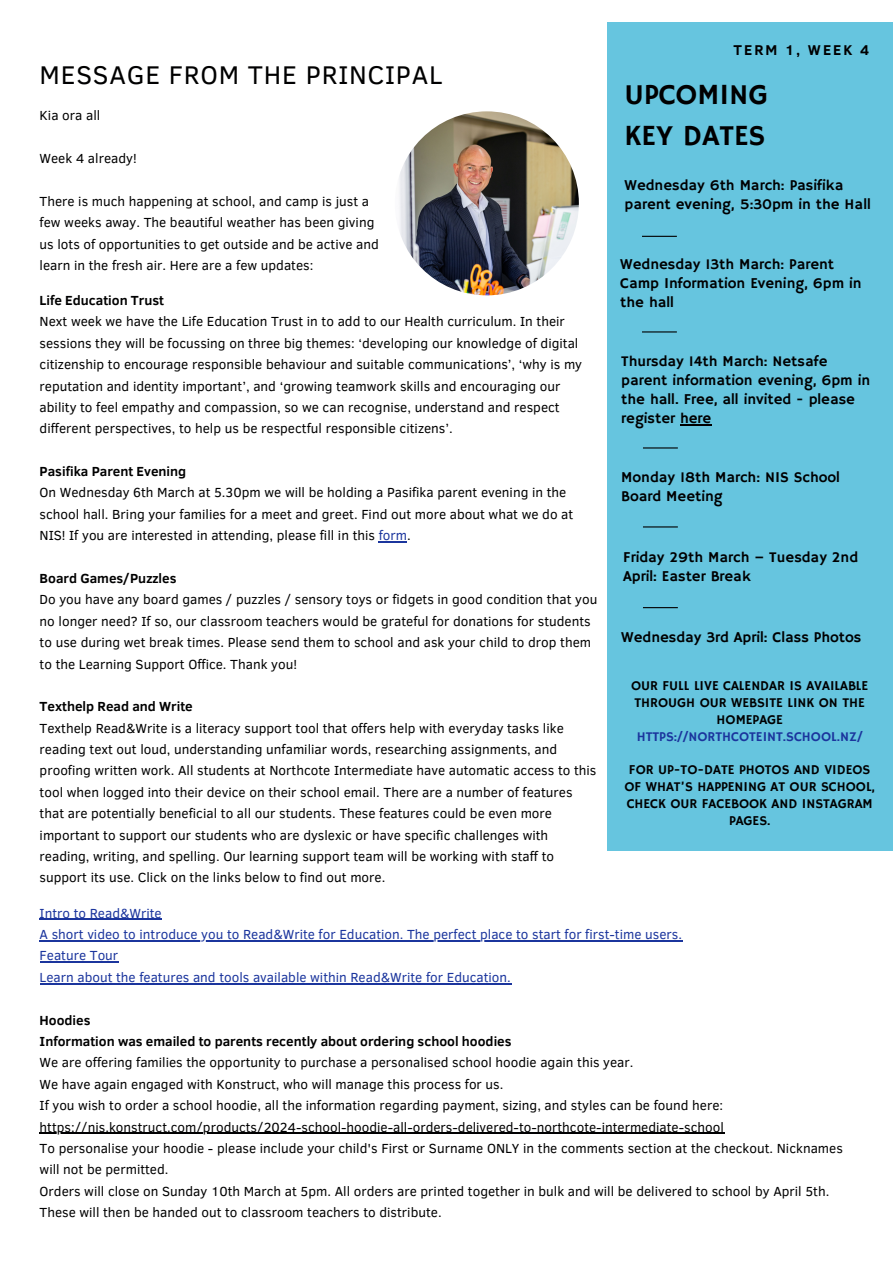
<style>
.page{position:relative;width:893px;height:1264px;background:#fff}
.page>*{position:absolute;margin:0;border:0;box-sizing:border-box;transform-origin:0 0}
.t1{font:29.1px/40.5px "Hammersmith One";color:#000001}
.t2{font:26.25px "Clear Sans";letter-spacing:.03em;color:#000001}
.t3{font:15px/19.2px "Hammersmith One";color:#000001}
.t4{font:700 14.55px "Clear Sans";letter-spacing:.14em;color:#000001}
.t5{font:13.5px/21.3px "Clear Sans";color:#000001}
.t6{font:13.5px/16.8px "Hammersmith One";color:#000001;text-align:center}
.t7{font:13.5px "Clear Sans";color:#1b359d}
.t8{font:700 13.5px "Clear Sans";color:#000001}
.s1{color:#1b359d}
</style>
<div class="page">
<div style="left:607px;top:23px;width:285px;height:828px;background:#66c5df"></div>
<img style="left:395px;top:111px;width:184px;height:184px;border-radius:50%">
<svg style="left:378px;top:541px;width:29px;height:1px"></svg>
<hr style="left:680px;top:424px;width:31px;height:1px;background:#000001">
<hr style="left:642px;top:236px;width:34px;height:1px;background:#000001">
<hr style="left:40px;top:918px;width:122px;height:1px;background:#1b359d">
<hr style="left:40px;top:940px;width:642px;height:1px;background:#1b359d">
<hr style="left:40px;top:961px;width:78px;height:1px;background:#1b359d">
<hr style="left:40px;top:982px;width:471px;height:2px;background:#1b359d">
<hr style="left:40px;top:1132px;width:684px;height:1px;background:#000001">
<hr style="left:642px;top:331px;width:34px;height:1px;background:#000001">
<hr style="left:643px;top:447px;width:34px;height:1px;background:#000001">
<hr style="left:643px;top:526px;width:34px;height:1px;background:#000001">
<hr style="left:643px;top:607px;width:34px;height:1px;background:#000001">
<p class="t2" style="left:40px;top:56px;width:404px">MESSAGE FROM THE PRINCIPAL</p>
<h1 class="t5" style="left:40px;top:104px;width:62px">Kia ora all</h1>
<p class="t5" style="left:40px;top:147px;width:98px">Week 4 already!</p>
<p class="t5" style="left:40px;top:190px;width:341px">There is much happening at school, and camp is just a few weeks away. The beautiful weather has been giving us lots of opportunities to get outside and be active and learn in the fresh air. Here are a few updates:</p>
<p class="t8" style="left:40px;top:290px;width:126px">Life Education Trust</p>
<p class="t5" style="left:40px;top:310px;width:544px">Next week we have the Life Education Trust in to add to our Health curriculum. In their sessions they will be focussing on three big themes: ‘developing our knowledge of digital citizenship to encourage responsible behaviour and suitable communications’, ‘why is my reputation and identity important’, and ‘growing teamwork skills and encouraging our ability to feel empathy and compassion, so we can recognise, understand and respect different perspectives, to help us be respectful responsible citizens’.</p>
<p class="t8" style="left:40px;top:461px;width:148px">Pasifika Parent Evening</p>
<p class="t5" style="left:40px;top:481px;width:535px">On Wednesday 6th March at 5.30pm we will be holding a Pasifika parent evening in the school hall. Bring your families for a meet and greet. Find out more about what we do at<br>NIS! If you are interested in attending, please fill in this <span class="s1">form</span>.</p>
<h4 class="t8" style="left:40px;top:568px;width:138px">Board Games/Puzzles</h4>
<h4 class="t5" style="left:40px;top:588px;width:559px">Do you have any board games / puzzles / sensory toys or fidgets in good condition that you no longer need? If so, our classroom teachers would be grateful for donations for students to use during wet break times. Please send them to school and ask your child to drop them to the Learning Support Office. Thank you!</h4>
<h2 class="t8" style="left:40px;top:696px;width:155px">Texthelp Read and Write</h2>
<p class="t5" style="left:40px;top:716px;width:558px">Texthelp Read&amp;Write is a literacy support tool that offers help with everyday tasks like reading text out loud, understanding unfamiliar words, researching assignments, and proofing written work. All students at Northcote Intermediate have automatic access to this tool when logged into their device on their school email. There are a number of features that are potentially beneficial to all our students. These features could be even more important to support our students who are dyslexic or have specific challenges with reading, writing, and spelling. Our learning support team will be working with staff to support its use. Click on the links below to find out more.</p>
<p class="t4" style="left:733px;top:39px;width:137px">TERM 1, WEEK 4</p>
<p class="t1" style="left:624px;top:76px;width:145px">UPCOMING<br>KEY DATES</p>
<p class="t3" style="left:624px;top:176px;width:248px">Wednesday 6th March: Pasifika parent evening, 5:30pm in the Hall</p>
<p class="t3" style="left:620px;top:255px;width:243px">Wednesday 13th March: Parent<br>Camp Information Evening, 6pm in the hall</p>
<p class="t3" style="left:621px;top:352px;width:250px">Thursday 14th March: Netsafe parent information evening, 6pm in the hall. Free, all invited - please register here</p>
<p class="t3" style="left:621px;top:468px;width:220px">Monday 18th March: NIS School<br>Board Meeting</p>
<p class="t3" style="left:623px;top:548px;width:236px">Friday 29th March – Tuesday 2nd<br>April: Easter Break</p>
<p class="t3" style="left:621px;top:628px;width:241px">Wednesday 3rd April: Class Photos</p>
<p class="t6" style="left:631px;top:678px;width:239px">OUR FULL LIVE CALENDAR IS AVAILABLE<br>THROUGH OUR WEBSITE LINK ON THE<br>HOMEPAGE<br><span class="s1">HTTPS://NORTHCOTEINT.SCHOOL.NZ/</span></p>
<p class="t6" style="left:624px;top:762px;width:252px">FOR UP-TO-DATE PHOTOS AND VIDEOS<br>OF WHAT’S HAPPENING AT OUR SCHOOL,<br>CHECK OUR FACEBOOK AND INSTAGRAM<br>PAGES.</p>
<p class="t7" style="left:40px;top:903px;width:123px">Intro to Read&amp;Write</p>
<p class="t7" style="left:40px;top:924px;width:643px">A short video to introduce you to Read&amp;Write for Education. The perfect place to start for first-time users.</p>
<p class="t7" style="left:40px;top:945px;width:80px">Feature Tour</p>
<p class="t7" style="left:40px;top:967px;width:472px">Learn about the features and tools available within Read&amp;Write for Education.</p>
<p class="t8" style="left:40px;top:1010px;width:52px">Hoodies</p>
<p class="t8" style="left:40px;top:1031px;width:473px">Information was emailed to parents recently about ordering school hoodies</p>
<p class="t5" style="left:40px;top:1051px;width:595px">We are offering families the opportunity to purchase a personalised school hoodie again this year.</p>
<p class="t5" style="left:40px;top:1072px;width:465px">We have again engaged with Konstruct, who will manage this process for us.</p>
<p class="t5" style="left:40px;top:1094px;width:685px">If you wish to order a school hoodie, all the information regarding payment, sizing, and styles can be found here:</p>
<p class="t5" style="left:40px;top:1115px;width:685px">https://nis.konstruct.com/products/2024-school-hoodie-all-orders-delivered-to-northcote-intermediate-school</p>
<p class="t5" style="left:40px;top:1136px;width:804px">To personalise your hoodie - please include your child's First or Surname ONLY in the comments section at the checkout. Nicknames will not be permitted.</p>
<p class="t5" style="left:40px;top:1179px;width:791px">Orders will close on Sunday 10th March at 5pm. All orders are printed together in bulk and will be delivered to school by April 5th.<br>These will then be handed out to classroom teachers to distribute.</p>
</div>
